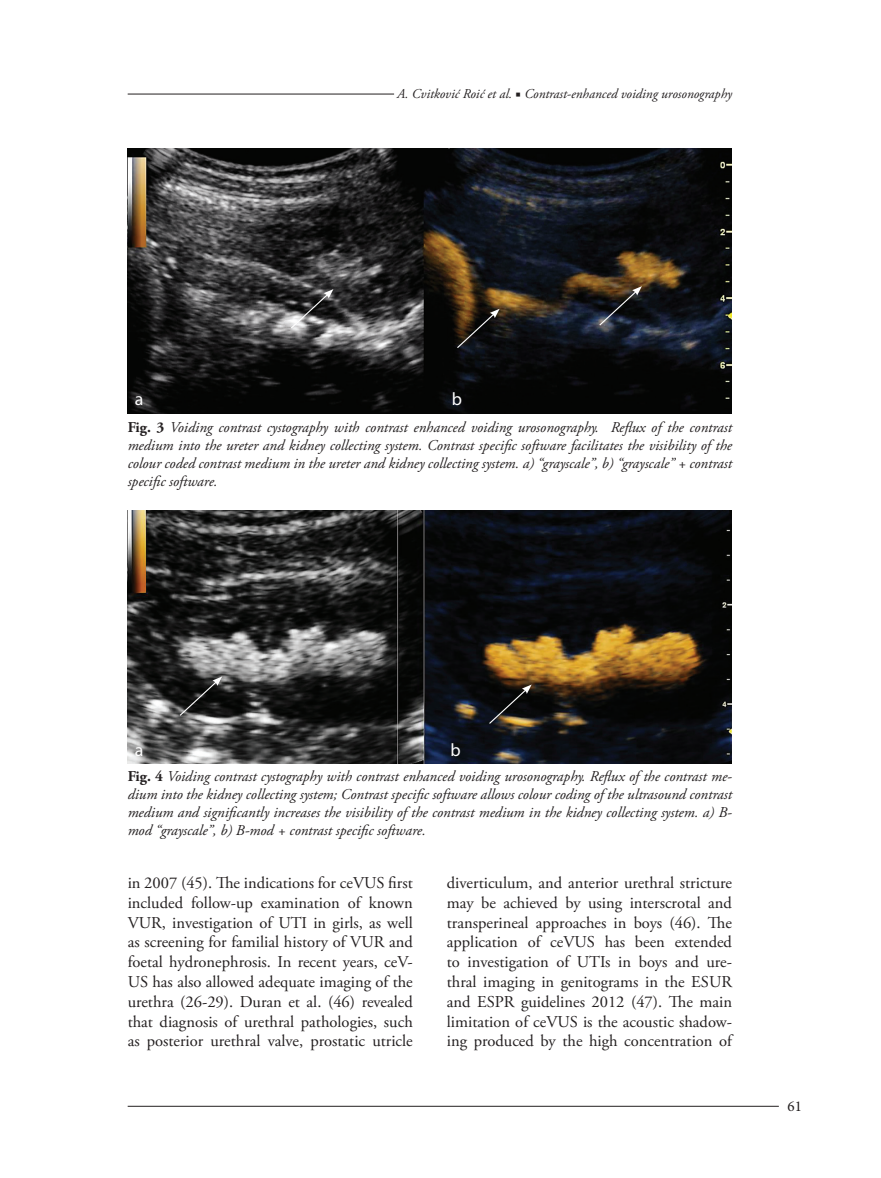
<style>
.page{position:relative;width:881px;height:1178px;background:#fff}
.page>*{position:absolute;margin:0;border:0;box-sizing:border-box;transform-origin:0 0}
.t1{font:18px "Myriad Pro";color:#fff}
.t2{font:16.5px/19.8px "Adobe Garamond Pro";color:#231f20;text-align:justify}
.t3{font:italic 15px/18px "Adobe Garamond Pro";color:#231f20;text-align:justify}
.t4{font:15px "Minion Pro";color:#231f20}
.t5{font:italic 13.5px "Adobe Garamond Pro";color:#231f20}
.s1{font-family:"Minion Pro";font-style:normal}
.s2{font-weight:700;font-style:normal}
</style>
<div class="page">
<hr style="left:128px;top:1106px;width:650px;height:1px;background:#231f20">
<hr style="left:128px;top:94px;width:266px;height:1px;background:#231f20">
<img style="left:128px;top:149px;width:603px;height:265px">
<img style="left:128px;top:510px;width:603px;height:253px">
<svg style="left:289px;top:289px;width:44px;height:41px"></svg>
<svg style="left:455px;top:309px;width:44px;height:40px"></svg>
<svg style="left:598px;top:286px;width:43px;height:41px"></svg>
<svg style="left:178px;top:676px;width:44px;height:41px"></svg>
<svg style="left:487px;top:684px;width:44px;height:41px"></svg>
<p class="t5" style="left:397px;top:86px;width:336px">A. Cvitković Roić et al. <span class="s1">■</span> Contrast-enhanced voiding urosonography</p>
<p class="t1" style="left:135px;top:388px;width:10px">a</p>
<p class="t1" style="left:451px;top:388px;width:12px">b</p>
<p class="t3" style="left:128px;top:419px;width:605px"><span class="s2">Fig. 3</span> Voiding contrast cystography with contrast enhanced voiding urosonography. Reflux of the contrast medium into the ureter and kidney collecting system. Contrast specific software facilitates the visibility of the colour coded contrast medium in the ureter and kidney collecting system. a) “grayscale”, b) “grayscale” + contrast specific software.</p>
<p class="t1" style="left:135px;top:739px;width:10px">a</p>
<p class="t1" style="left:450px;top:739px;width:12px">b</p>
<p class="t3" style="left:128px;top:768px;width:605px"><span class="s2">Fig. 4</span> Voiding contrast cystography with contrast enhanced voiding urosonography. Reflux of the contrast me&shy;dium into the kidney collecting system; Contrast specific software allows colour coding of the ultrasound contrast medium and significantly increases the visibility of the contrast medium in the kidney collecting system. a) B&shy;mod “grayscale”, b) B-mod + contrast specific software.</p>
<p class="t2" style="left:128px;top:873px;width:286px">in 2007 (45). The indications for ceVUS first included follow-up examination of known VUR, investigation of UTI in girls, as well as screening for familial history of VUR and foetal hydronephrosis. In recent years, ceV-US has also allowed adequate imaging of the urethra (26-29). Duran et al. (46) revealed that diagnosis of urethral pathologies, such as posterior urethral valve, prostatic utricle</p>
<p class="t2" style="left:446px;top:873px;width:286px">diverticulum, and anterior urethral stricture may be achieved by using interscrotal and transperineal approaches in boys (46). The application of ceVUS has been extended to investigation of UTIs in boys and ure&shy;thral imaging in genitograms in the ESUR and ESPR guidelines 2012 (47). The main limitation of ceVUS is the acoustic shadow&shy;ing produced by the high concentration of</p>
<p class="t4" style="left:787px;top:1096px;width:16px">61</p>
</div>
